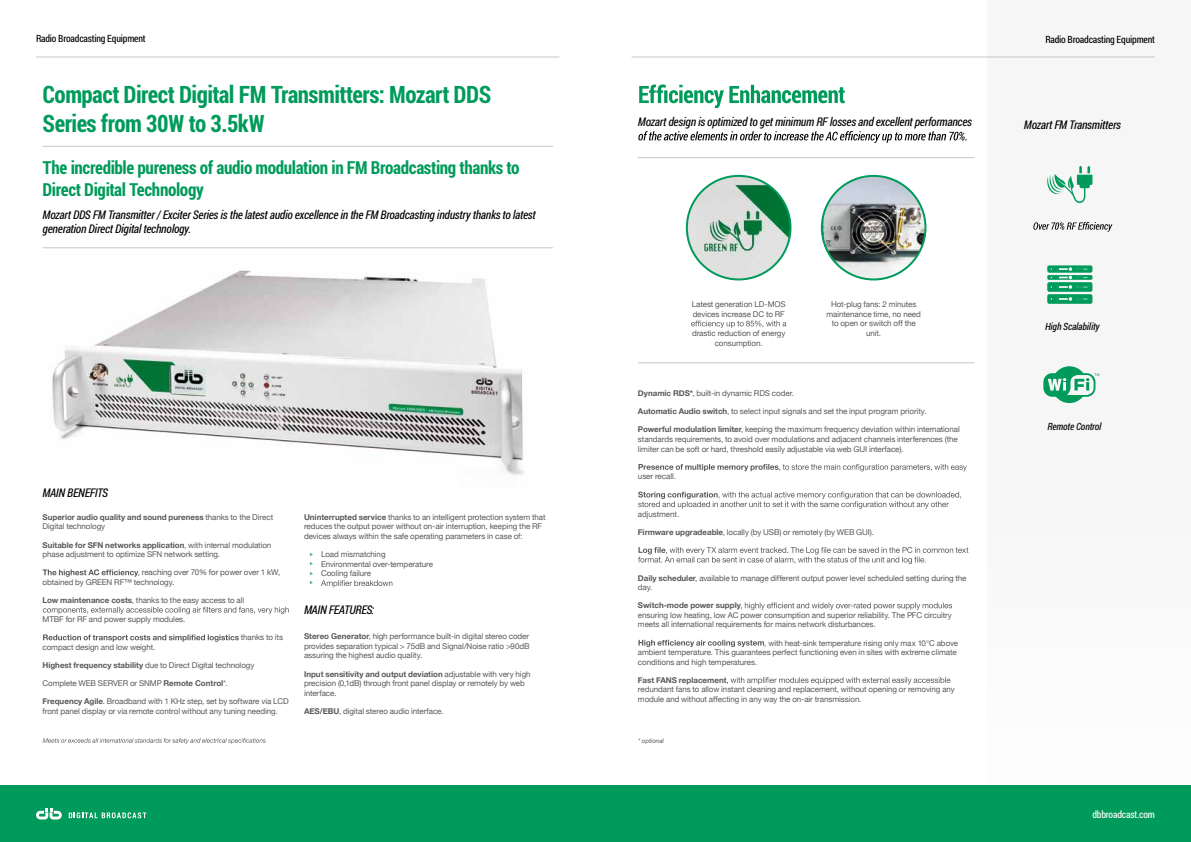
<style>
.page{position:relative;width:1191px;height:842px;background:#fff}
.page>*{position:absolute;margin:0;border:0;box-sizing:border-box;transform-origin:0 0}
.t1{font:700 24px/28.8px "Roboto Condensed";letter-spacing:-.025em;color:#009b5a}
.t2{font:700 18px/21.6px "Roboto Condensed";letter-spacing:-.02em;color:#009b5a}
.t3{font:italic 12px/14.4px "Roboto Condensed";letter-spacing:-.02em;color:#000}
.t4{font:10px "Roboto Condensed";letter-spacing:-.02em;color:#000}
.t5{font:italic 10px "Roboto Condensed";letter-spacing:-.01em;color:#000}
.t6{font:10px "Roboto Condensed";letter-spacing:-.015em;color:#fff}
.t7{font:8px/9.6px "Helvetica Neue";letter-spacing:-.01em;color:#58585a}
.t8{font:700 8px/9.6px "Helvetica Neue";color:#58585a}
.t9{font:italic 6.2px "Helvetica Neue";color:#58585a}
.s1{font-weight:400}
.s2{font-weight:700}
</style>
<div class="page">
<div style="left:986px;top:0;width:205px;height:785px;background:#f6f6f6"></div>
<img style="left:52px;top:270px;width:472px;height:205px">
<svg style="left:639px;top:85px;width:205px;height:23px"></svg>
<svg style="left:638px;top:131px;width:328px;height:12px"></svg>
<hr style="left:638px;top:157px;width:336px;height:1px;background:#c6c7c8">
<hr style="left:638px;top:363px;width:336px;height:1px;background:#c6c7c8">
<img style="left:687px;top:176px;width:103px;height:103px;border-radius:52px">
<div style="left:686px;top:175px;width:105px;height:105px;border:2px solid #009b5a;border-radius:50%"></div>
<svg style="left:691px;top:321px;width:95px;height:7px"></svg>
<img style="left:822px;top:176px;width:103px;height:103px;border-radius:52px">
<div style="left:821px;top:175px;width:105px;height:105px;border:2px solid #009b5a;border-radius:50%"></div>
<svg style="left:43px;top:569px;width:95px;height:8px"></svg>
<svg style="left:43px;top:607px;width:246px;height:7px"></svg>
<svg style="left:43px;top:634px;width:196px;height:8px"></svg>
<hr style="left:43px;top:146px;width:510px;height:1px;background:#c6c7c8">
<hr style="left:43px;top:248px;width:510px;height:1px;background:#c6c7c8">
<svg style="left:43px;top:738px;width:223px;height:6px"></svg>
<svg style="left:638px;top:464px;width:328px;height:7px"></svg>
<svg style="left:638px;top:492px;width:323px;height:17px"></svg>
<svg style="left:638px;top:547px;width:330px;height:17px"></svg>
<svg style="left:741px;top:602px;width:211px;height:8px"></svg>
<svg style="left:638px;top:640px;width:126px;height:7px"></svg>
<svg style="left:727px;top:677px;width:223px;height:7px"></svg>
<svg style="left:321px;top:580px;width:71px;height:7px"></svg>
<svg style="left:1033px;top:222px;width:79px;height:10px"></svg>
<svg style="left:1047px;top:166px;width:45px;height:37px"></svg>
<svg style="left:1043px;top:366px;width:56px;height:37px"></svg>
<svg style="left:1047px;top:265px;width:45px;height:39px"></svg>
<div style="left:0;top:785px;width:1191px;height:57px;background:#009b5a"></div>
<hr style="left:36px;top:57px;width:523px;height:1px;background:#c6c7c8">
<hr style="left:631px;top:57px;width:524px;height:1px;background:#c6c7c8">
<svg style="left:69px;top:812px;width:77px;height:6px"></svg>
<svg style="left:36px;top:808px;width:26px;height:11px"></svg>
<p class="t4" style="left:36px;top:32px;width:111px">Radio Broadcasting Equipment</p>
<p class="t4" style="left:1045px;top:32px;width:111px">Radio Broadcasting Equipment</p>
<h1 class="t1" style="left:43px;top:79px;width:450px">Compact Direct Digital FM Transmitters: Mozart DDS<br>Series from 30W to 3.5kW</h1>
<h2 class="t2" style="left:42px;top:156px;width:478px">The incredible pureness of audio modulation in FM Broadcasting thanks to<br>Direct Digital Technology</h2>
<h3 class="t3" style="left:43px;top:207px;width:494px">Mozart DDS FM Transmitter / Exciter Series is the latest audio excellence in the FM Broadcasting industry thanks to latest generation Direct Digital technology.</h3>
<h3 class="t3" style="left:43px;top:485px;width:67px">MAIN BENEFITS</h3>
<p class="t8" style="left:43px;top:512px;width:232px">Superior audio quality and sound pureness <span class="s1">thanks to the Direct<br>Digital technology</span></p>
<p class="t7" style="left:43px;top:540px;width:230px"><span class="s2">Suitable for SFN networks application</span>, with internal modulation phase adjustment to optimize SFN network setting.</p>
<p class="t7" style="left:43px;top:568px;width:239px;text-indent:95px">, reaching over 70% for power over 1 kW, obtained by GREEN RF™ technology.</p>
<p class="t7" style="left:43px;top:596px;width:203px"><span class="s2">Low maintenance costs</span>, thanks to the easy access to all</p>
<p class="t7" style="left:43px;top:615px;width:144px">MTBF for RF and power supply modules.</p>
<p class="t7" style="left:241px;top:633px;width:44px">thanks to its</p>
<p class="t7" style="left:43px;top:643px;width:114px">compact design and low weight.</p>
<p class="t7" style="left:43px;top:661px;width:213px"><span class="s2">Highest frequency stability</span> due to Direct Digital technology</p>
<p class="t7" style="left:43px;top:679px;width:187px">Complete WEB SERVER or SNMP <span class="s2">Remote Control</span>*.</p>
<p class="t7" style="left:43px;top:697px;width:248px"><span class="s2">Frequency Agile</span>. Broadband with 1 KHz step, set by software via LCD front panel display or via remote control without any tuning needing.</p>
<p class="t7" style="left:304px;top:513px;width:243px"><span class="s2">Uninterrupted service</span> thanks to an intelligent protection system that reduces the output power without on-air interruption, keeping the RF devices always within the safe operating parameters in case of:</p>
<p class="t7" style="left:310px;top:550px;width:77px"><sup>◆</sup> Load mismatching</p>
<p class="t7" style="left:310px;top:559px;width:125px"><sup>◆</sup> Environmental over-temperature</p>
<p class="t7" style="left:310px;top:569px;width:63px"><sup>◆</sup> Cooling failure</p>
<h3 class="t3" style="left:304px;top:602px;width:72px">MAIN FEATURES:</h3>
<p class="t7" style="left:304px;top:632px;width:227px;text-align:justify"><span class="s2">Stereo Generator</span>, high performance built-in digital stereo coder provides separation typical &gt; 75dB and Signal/Noise ratio &gt;90dB assuring the highest audio quality.</p>
<p class="t7" style="left:304px;top:669px;width:228px"><span class="s2">Input sensitivity and output deviation</span> adjustable with very high precision (0,1dB) through front panel display or remotely by web interface.</p>
<p class="t7" style="left:304px;top:707px;width:141px"><span class="s2">AES/EBU</span>, digital stereo audio interface.</p>
<h3 class="t3" style="left:638px;top:114px;width:335px">Mozart design is optimized to get minimum RF losses and excellent performances</h3>
<h3 class="t3" style="left:1023px;top:117px;width:99px">Mozart FM Transmitters</h3>
<p class="t7" style="left:691px;top:300px;width:95px">Latest generation LD-MOS devices increase DC to RF</p>
<p class="t7" style="left:692px;top:329px;width:95px;text-align:center">drastic reduction of energy consumption.</p>
<p class="t7" style="left:826px;top:300px;width:96px;text-align:center">Hot-plug fans: 2 minutes maintenance time, no need to open or switch off the unit.</p>
<p class="t7" style="left:638px;top:389px;width:157px"><span class="s2">Dynamic RDS*</span>, built-in dynamic RDS coder.</p>
<p class="t7" style="left:638px;top:407px;width:290px"><span class="s2">Automatic Audio switch</span>, to select input signals and set the input program priority.</p>
<p class="t7" style="left:638px;top:425px;width:323px"><span class="s2">Powerful modulation limiter</span>, keeping the maximum frequency deviation within international standards requirements, to avoid over modulations and adjacent channels interferences (the limiter can be soft or hard, threshold easily adjustable via web GUI interface).</p>
<p class="t7" style="left:638px;top:472px;width:39px">user recall.</p>
<p class="t7" style="left:638px;top:509px;width:43px">adjustment.</p>
<p class="t7" style="left:638px;top:527px;width:238px"><span class="s2">Firmware upgradeable</span>, locally (by USB) or remotely (by WEB GUI).</p>
<p class="t7" style="left:638px;top:573px;width:330px"><span class="s2">Daily scheduler</span>, available to manage different output power level scheduled setting during the day.</p>
<p class="t8" style="left:638px;top:601px;width:104px">Switch-mode power supply</p>
<p class="t7" style="left:638px;top:611px;width:315px">ensuring low heating, low AC power consumption and superior reliability. The PFC circuitry meets all international requirements for mains network disturbances.</p>
<p class="t7" style="left:638px;top:638px;width:322px;text-indent:126px">, with heat-sink temperature rising only max 10°C above ambient temperature. This guarantees perfect functioning even in sites with extreme climate conditions and high temperatures.</p>
<p class="t8" style="left:638px;top:675px;width:90px">Fast FANS replacement</p>
<p class="t7" style="left:638px;top:685px;width:318px">redundant fans to allow instant cleaning and replacement, without opening or removing any module and without affecting in any way the on-air transmission.</p>
<p class="t9" style="left:638px;top:736px;width:27px">* optional</p>
<p class="t5" style="left:1045px;top:320px;width:56px">High Scalability</p>
<p class="t5" style="left:1047px;top:419px;width:55px">Remote Control</p>
<p class="t6" style="left:1092px;top:807px;width:64px">dbbroadcast.com</p>
</div>
